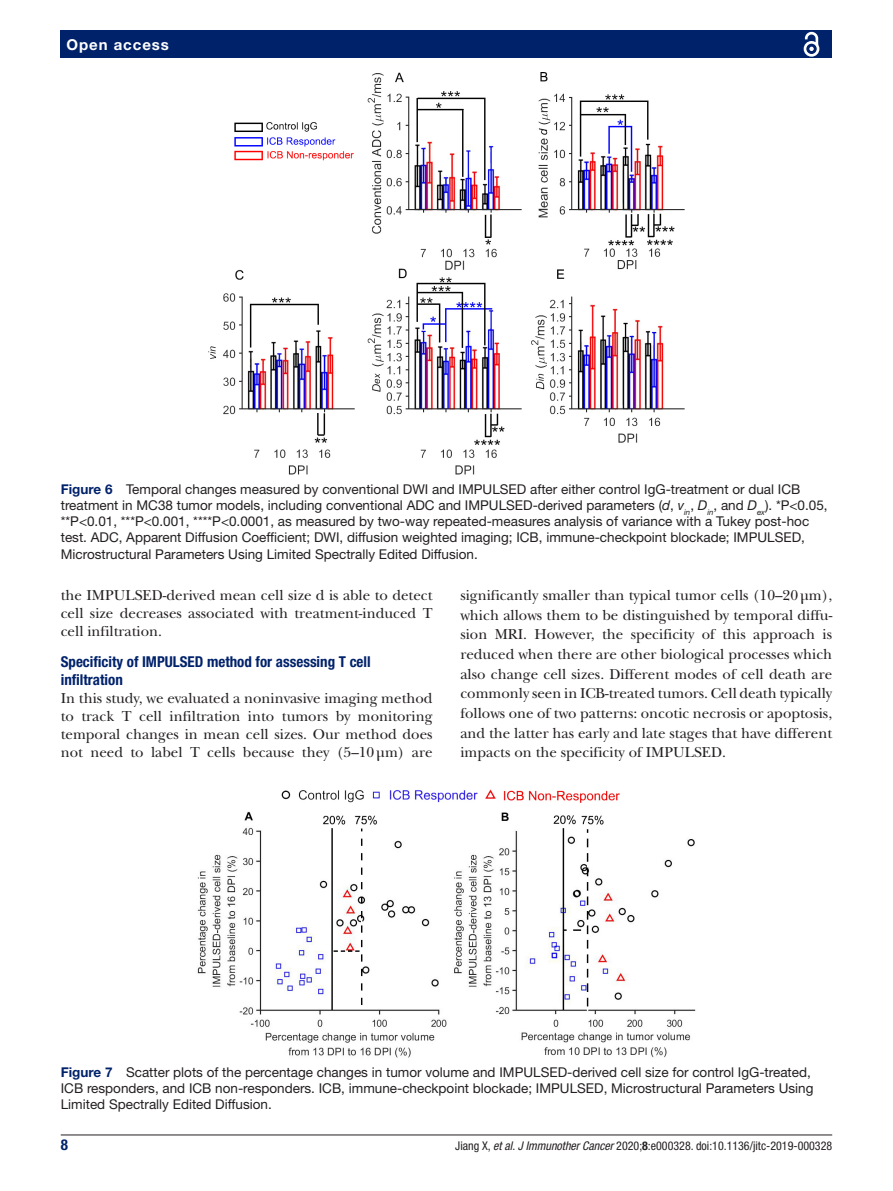
<style>
.page{position:relative;width:893px;height:1191px;background:#fff}
.page>*{position:absolute;margin:0;border:0;box-sizing:border-box;transform-origin:0 0}
.t1{font:15px/19.6px "New Baskerville";color:#231f20;text-align:justify}
.t2{font:700 condensed 15px "Helvetica Neue LT Std";color:#00226b}
.t3{font:700 15px "Helvetica Neue LT Std";letter-spacing:.065em;color:#fff}
.t4{font:13.5px/16.2px "Helvetica Neue LT Std";color:#231f20}
.t5{font:condensed 12px "Helvetica Neue LT Std";color:#231f20}
.s1{font-weight:700;color:#00226b}
.s2{font-style:italic}
.s3{font-weight:700}
</style>
<div class="page">
<hr style="left:61px;top:1134px;width:771px;height:1px;background:#231f20">
<div style="left:61px;top:31px;width:771px;height:27px;background:#00226b"></div>
<svg style="left:803px;top:31px;width:17px;height:26px"></svg>
<img style="left:209px;top:73px;width:475px;height:402px">
<img style="left:197px;top:789px;width:499px;height:269px">
<p class="t3" style="left:66px;top:35px;width:104px">Open access</p>
<p class="t4" style="left:61px;top:481px;width:768px"><span class="s1">Figure 6</span> Temporal changes measured by conventional DWI and IMPULSED after either control IgG-treatment or dual ICB treatment in MC38 tumor models, including conventional ADC and IMPULSED-derived parameters (<span class="s2">d</span>, <span class="s2">v</span><sub>in</sub>, <span class="s2">D</span><sub>in</sub>, and <span class="s2">D</span><sub>ex</sub>). *P&lt;0.05, **P&lt;0.01, ***P&lt;0.001, ****P&lt;0.0001, as measured by two-way repeated-measures analysis of variance with a Tukey post-hoc test. ADC, Apparent Diffusion Coefficient; DWI, diffusion weighted imaging; ICB, immune-checkpoint blockade; IMPULSED, Microstructural Parameters Using Limited Spectrally Edited Diffusion.</p>
<p class="t1" style="left:61px;top:586px;width:373px;line-height:18px">the IMPULSED-derived mean cell size d is able to detect cell size decreases associated with treatment-induced T cell infiltration.</p>
<p class="t2" style="left:61px;top:653px;width:113px">Specificity of IMPULSED</p>
<p class="t2" style="left:207px;top:653px;width:165px">method for assessing T cell</p>
<p class="t2" style="left:61px;top:671px;width:64px">infiltration</p>
<p class="t1" style="left:61px;top:689px;width:373px;line-height:18px">In this study, we evaluated a noninvasive imaging method to track T cell infiltration into tumors by monitoring temporal changes in mean cell sizes. Our method does not need to label T cells because they (5–10µm) are</p>
<p class="t1" style="left:460px;top:585px;width:373px">significantly smaller than typical tumor cells (10–20µm), which allows them to be distinguished by temporal diffu&shy;sion MRI. However, the specificity of this approach is reduced when there are other biological processes which also change cell sizes. Different modes of cell death are commonly seen in ICB-treated tumors. Cell death typically follows one of two patterns: oncotic necrosis or apoptosis, and the latter has early and late stages that have different impacts on the specificity of IMPULSED.</p>
<p class="t4" style="left:61px;top:1063px;width:754px"><span class="s1">Figure 7</span> Scatter plots of the percentage changes in tumor volume and IMPULSED-derived cell size for control IgG-treated,<br>ICB responders, and ICB non-responders. ICB, immune-checkpoint blockade; IMPULSED, Microstructural Parameters Using<br>Limited Spectrally Edited Diffusion.</p>
<p class="t2" style="left:61px;top:1135px;width:9px">8</p>
<p class="t5" style="left:455px;top:1138px;width:378px">Jiang X, <span class="s2">et al</span>. <span class="s2">J Immunother Cancer</span> 2020;<span class="s3">8</span>:e000328. doi:10.1136/jitc-2019-000328</p>
</div>
